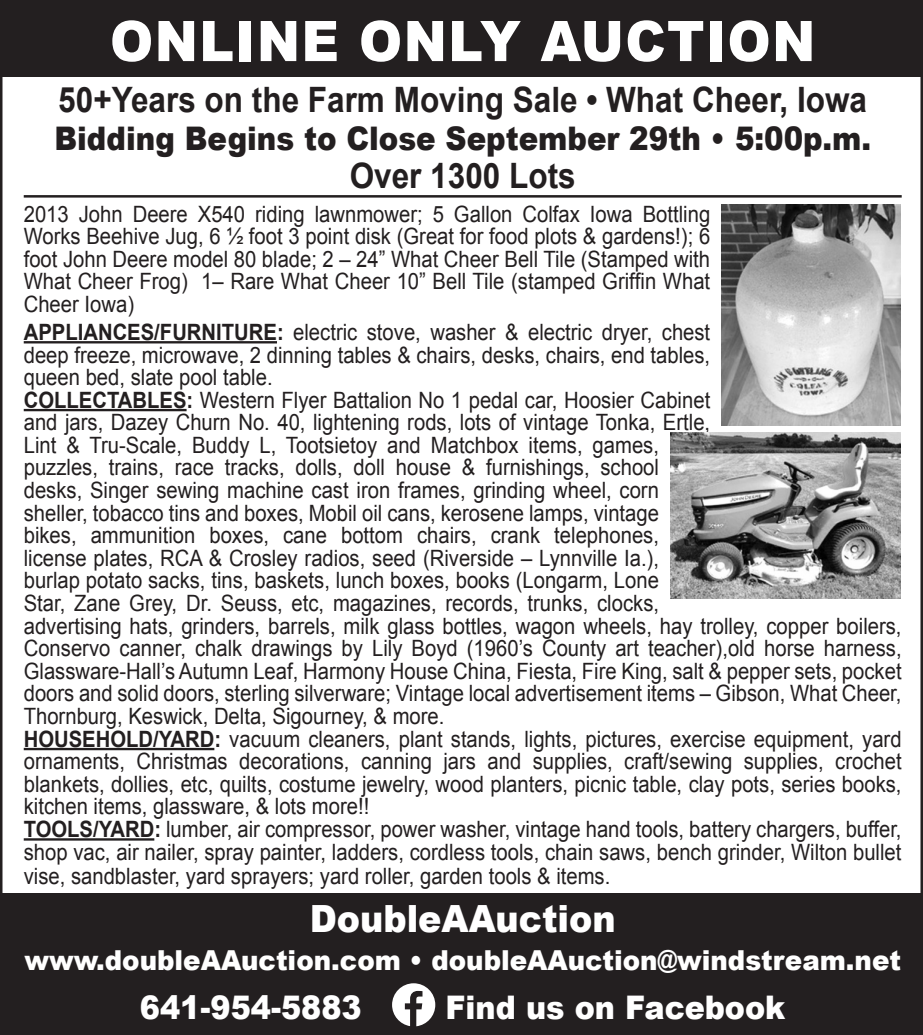
<style>
.page{position:relative;width:923px;height:1035px;background:#fff}
.page>*{position:absolute;margin:0;border:0;box-sizing:border-box;transform-origin:0 0}
.t1{font:900 56px "Arial";letter-spacing:.025em;color:#fff;scale:.93 1}
.t2{font:900 37.5px "Arial";color:#fff;scale:.93 1}
.t3{font:700 35px "Arial";color:#231f20;scale:.9 1}
.t4{font:900 32.5px "Arial";color:#231f20;scale:.9 1}
.t5{font:900 32.5px "Arial";color:#fff;scale:.93 1}
.t6{font:900 27.5px "Arial";color:#fff;scale:.95 1}
.t7{font:22.5px/22.5px "Arial";color:#231f20;text-align:justify;scale:.9 1}
.s1{font-weight:700}
</style>
<div class="page">
<div style="left:0;top:0;width:922px;height:77px;background:#231f20"></div>
<div style="left:0;top:894px;width:922px;height:141px;background:#231f20"></div>
<hr style="left:24px;top:341px;width:253px;height:2px;background:#231f20">
<hr style="left:24px;top:409px;width:162px;height:2px;background:#231f20">
<hr style="left:24px;top:748px;width:190px;height:2px;background:#231f20">
<hr style="left:24px;top:838px;width:130px;height:3px;background:#231f20">
<svg style="left:392px;top:983px;width:43px;height:43px"></svg>
<hr style="left:24px;top:195px;width:877px;height:3px;background:#231f20">
<img style="left:721px;top:204px;width:179px;height:222px">
<img style="left:670px;top:432px;width:230px;height:166px">
<p class="t1" style="left:110px;top:0;width:760px">ONLINE ONLY AUCTION</p>
<p class="t3" style="left:58px;top:77px;width:900px">50+Years on the Farm Moving Sale • What Cheer, Iowa</p>
<p class="t4" style="left:54px;top:115px;width:909px">Bidding Begins to Close September 29th • 5:00p.m.</p>
<p class="t3" style="left:350px;top:152px;width:252px">Over 1300 Lots</p>
<p class="t7" style="left:24px;top:203px;width:764px">2013 John Deere X540 riding lawnmower; 5 Gallon Colfax Iowa Bottling Works Beehive Jug, 6 ½ foot 3 point disk (Great for food plots &amp; gardens!); 6 foot John Deere model 80 blade; 2 – 24” What Cheer Bell Tile (Stamped with What Cheer Frog) 1– Rare What Cheer 10” Bell Tile (stamped Griffin What Cheer Iowa)</p>
<p class="t7" style="left:24px;top:321px;width:764px"><span class="s1">APPLIANCES/FURNITURE:</span> electric stove, washer &amp; electric dryer, chest deep freeze, microwave, 2 dinning tables &amp; chairs, desks, chairs, end tables, queen bed, slate pool table.</p>
<p class="t7" style="left:24px;top:389px;width:976px;text-align:left"><span class="s1">COLLECTABLES:</span> Western Flyer Battalion No 1 pedal car, Hoosier Cabinet<br>and jars, Dazey Churn No. 40, lightening rods, lots of vintage Tonka, Ertle,<br>Lint &amp; Tru-Scale, Buddy L, Tootsietoy and Matchbox items, games,<br>puzzles, trains, race tracks, dolls, doll house &amp; furnishings, school<br>desks, Singer sewing machine cast iron frames, grinding wheel, corn<br>sheller, tobacco tins and boxes, Mobil oil cans, kerosene lamps, vintage<br>bikes, ammunition boxes, cane bottom chairs, crank telephones,<br>license plates, RCA &amp; Crosley radios, seed (Riverside – Lynnville Ia.),<br>burlap potato sacks, tins, baskets, lunch boxes, books (Longarm, Lone<br>Star, Zane Grey, Dr. Seuss, etc, magazines, records, trunks, clocks,<br>advertising hats, grinders, barrels, milk glass bottles, wagon wheels, hay trolley, copper boilers, Conservo canner, chalk drawings by Lily Boyd (1960’s County art teacher),old horse harness, Glassware-Hall’s Autumn Leaf, Harmony House China, Fiesta, Fire King, salt &amp; pepper sets, pocket doors and solid doors, sterling silverware; Vintage local advertisement items – Gibson, What Cheer, Thornburg, Keswick, Delta, Sigourney, &amp; more.</p>
<p class="t7" style="left:24px;top:728px;width:976px"><span class="s1">HOUSEHOLD/YARD:</span> vacuum cleaners, plant stands, lights, pictures, exercise equipment, yard ornaments, Christmas decorations, canning jars and supplies, craft/sewing supplies, crochet blankets, dollies, etc, quilts, costume jewelry, wood planters, picnic table, clay pots, series books, kitchen items, glassware, &amp; lots more!!</p>
<p class="t7" style="left:24px;top:818px;width:976px;line-height:23.2px"><span class="s1">TOOLS/YARD:</span> lumber, air compressor, power washer, vintage hand tools, battery chargers, buffer, shop vac, air nailer, spray painter, ladders, cordless tools, chain saws, bench grinder, Wilton bullet vise, sandblaster, yard sprayers; yard roller, garden tools &amp; items.</p>
<p class="t2" style="left:310px;top:892px;width:330px">DoubleAAuction</p>
<p class="t6" style="left:24px;top:940px;width:924px">www.doubleAAuction.com • doubleAAuction@windstream.net</p>
<p class="t5" style="left:140px;top:984px;width:240px">641-954-5883</p>
<p class="t5" style="left:445px;top:984px;width:367px">Find us on Facebook</p>
</div>
